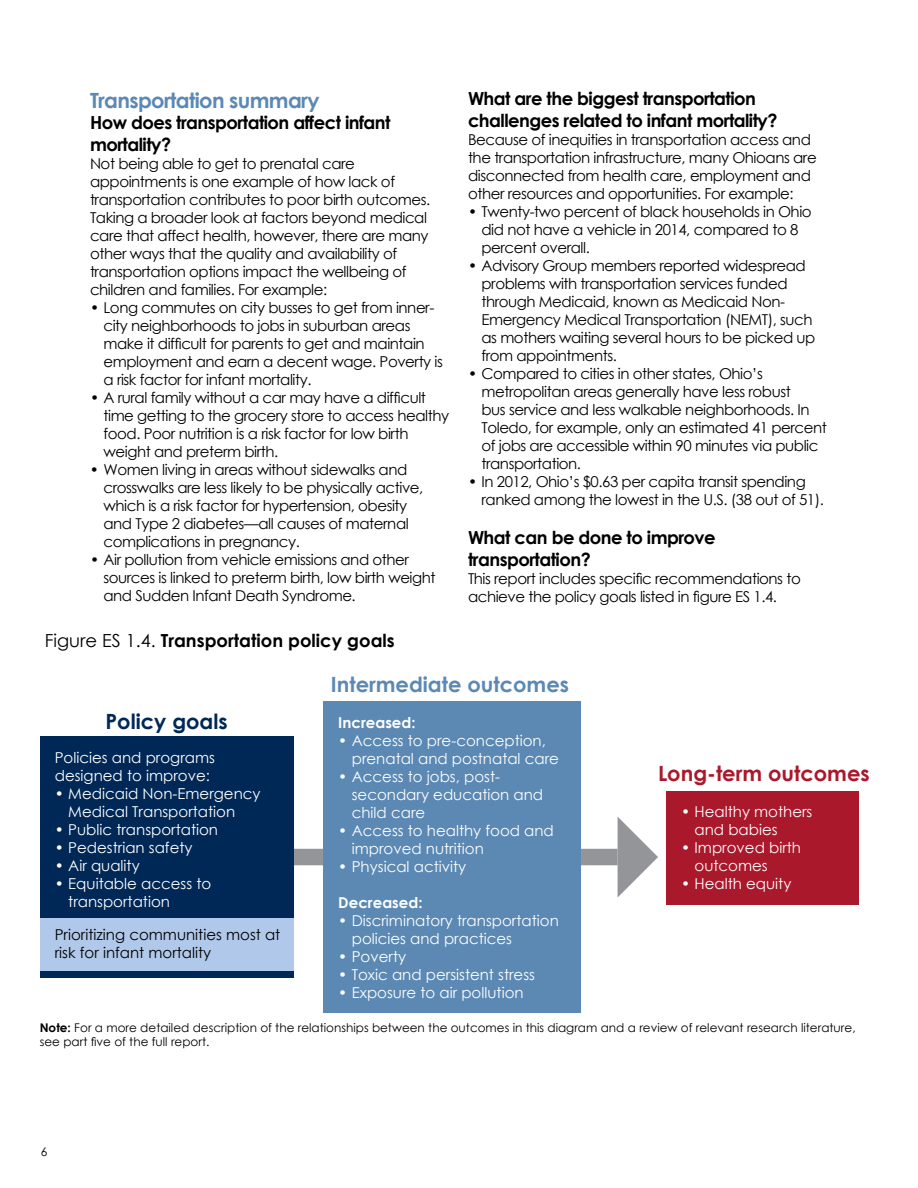
<style>
.page{position:relative;width:918px;height:1188px;background:#fff}
.page>*{position:absolute;margin:0;border:0;box-sizing:border-box;transform-origin:0 0}
.t1{font:700 21px "Century Gothic";letter-spacing:-.03em;color:#5b89b4}
.t2{font:700 21px "Century Gothic";color:#5b89b4}
.t3{font:700 21px "Century Gothic";color:#aa182c}
.t4{font:700 21px "Century Gothic";color:#002856}
.t5{font:700 18px/21.6px "Century Gothic";letter-spacing:-.03em;color:#000}
.t6{font:700 18px "Century Gothic";color:#000}
.t7{font:15px/18px "Century Gothic";letter-spacing:-.03em;color:#000}
.t8{font:15px/18px "Century Gothic";color:#fff}
.t9{font:15px/18px "Century Gothic";color:#000}
.t10{font:700 15px "Century Gothic";color:#fff}
.t11{font:12px/14.4px "Century Gothic";color:#000}
.s1{font-weight:400}
.s2{font-weight:700}
</style>
<div class="page">
<div style="left:286px;top:849px;width:332px;height:16px;background:#939598"></div>
<div style="left:323px;top:701px;width:258px;height:312px;background:#5b89b4"></div>
<div style="left:666px;top:791px;width:193px;height:113px;background:#aa182c"></div>
<svg style="left:618px;top:817px;width:40px;height:80px"></svg>
<div style="left:40px;top:736px;width:254px;height:242px;background:#002856"></div>
<div style="left:40px;top:918px;width:254px;height:53px;background:#b0c8e9"></div>
<h1 class="t1" style="left:90px;top:84px;width:231px">Transportation summary</h1>
<p class="t5" style="left:90px;top:111px;width:302px">How does transportation affect infant mortality?</p>
<p class="t7" style="left:90px;top:154px;width:342px">Not being able to get to prenatal care appointments is one example of how lack of transportation contributes to poor birth outcomes.<br>Taking a broader look at factors beyond medical care that affect health, however, there are many other ways that the quality and availability of transportation options impact the wellbeing of children and families. For example:</p>
<p class="t7" style="left:104px;top:298px;width:341px;text-indent:-14px">• Long commutes on city busses to get from inner&shy;city neighborhoods to jobs in suburban areas make it difficult for parents to get and maintain employment and earn a decent wage. Poverty is a risk factor for infant mortality.</p>
<p class="t7" style="left:104px;top:388px;width:347px;text-indent:-13px">• A rural family without a car may have a difficult time getting to the grocery store to access healthy food. Poor nutrition is a risk factor for low birth weight and preterm birth.</p>
<p class="t7" style="left:104px;top:460px;width:321px;text-indent:-14px">• Women living in areas without sidewalks and crosswalks are less likely to be physically active, which is a risk factor for hypertension, obesity and Type 2 diabetes—all causes of maternal complications in pregnancy.</p>
<p class="t7" style="left:104px;top:550px;width:334px;text-indent:-14px">• Air pollution from vehicle emissions and other sources is linked to preterm birth, low birth weight and Sudden Infant Death Syndrome.</p>
<p class="t6" style="left:45px;top:627px;width:351px"><span class="s1">Figure ES 1.4.</span> Transportation policy goals</p>
<p class="t5" style="left:468px;top:87px;width:311px">What are the biggest transportation challenges related to infant mortality?</p>
<p class="t7" style="left:468px;top:130px;width:350px">Because of inequities in transportation access and the transportation infrastructure, many Ohioans are disconnected from health care, employment and other resources and opportunities. For example:</p>
<p class="t7" style="left:482px;top:202px;width:332px;text-indent:-14px">• Twenty-two percent of black households in Ohio did not have a vehicle in 2014, compared to 8 percent overall.</p>
<p class="t7" style="left:482px;top:256px;width:335px;text-indent:-14px">• Advisory Group members reported widespread problems with transportation services funded through Medicaid, known as Medicaid Non-Emergency Medical Transportation (NEMT), such as mothers waiting several hours to be picked up from appointments.</p>
<p class="t7" style="left:482px;top:364px;width:347px;text-indent:-13px">• Compared to cities in other states, Ohio’s metropolitan areas generally have less robust<br>bus service and less walkable neighborhoods. In Toledo, for example, only an estimated 41 percent of jobs are accessible within 90 minutes via public transportation.</p>
<p class="t7" style="left:482px;top:472px;width:344px;text-indent:-14px">• In 2012, Ohio’s $0.63 per capita transit spending ranked among the lowest in the U.S. (38 out of 51).</p>
<p class="t5" style="left:468px;top:526px;width:249px">What can be done to improve transportation?</p>
<p class="t7" style="left:468px;top:569px;width:334px">This report includes specific recommendations to achieve the policy goals listed in figure ES 1.4.</p>
<h1 class="t2" style="left:331px;top:668px;width:240px">Intermediate outcomes</h1>
<h1 class="t4" style="left:106px;top:705px;width:124px">Policy goals</h1>
<p class="t10" style="left:338px;top:711px;width:79px">Increased:</p>
<p class="t8" style="left:352px;top:731px;width:209px;text-indent:-14px">• Access to pre-conception, prenatal and postnatal care</p>
<p class="t8" style="left:352px;top:767px;width:193px;text-indent:-14px">• Access to jobs, post&shy;secondary education and child care</p>
<p class="t8" style="left:352px;top:821px;width:204px;text-indent:-14px">• Access to healthy food and improved nutrition</p>
<p class="t8" style="left:338px;top:857px;width:129px">• Physical activity</p>
<p class="t10" style="left:338px;top:891px;width:86px">Decreased:</p>
<p class="t8" style="left:352px;top:911px;width:209px;text-indent:-14px">• Discriminatory transportation policies and practices</p>
<p class="t8" style="left:338px;top:947px;width:69px">• Poverty</p>
<p class="t8" style="left:338px;top:965px;width:198px">• Toxic and persistent stress</p>
<p class="t8" style="left:338px;top:983px;width:187px">• Exposure to air pollution</p>
<p class="t8" style="left:55px;top:748px;width:162px">Policies and programs designed to improve:</p>
<p class="t8" style="left:68px;top:784px;width:194px;text-indent:-14px">• Medicaid Non-Emergency<br>Medical Transportation</p>
<p class="t8" style="left:55px;top:820px;width:165px">• Public transportation</p>
<p class="t8" style="left:55px;top:838px;width:139px">• Pedestrian safety</p>
<p class="t8" style="left:55px;top:856px;width:86px">• Air quality</p>
<p class="t8" style="left:68px;top:874px;width:144px;text-indent:-14px">• Equitable access to transportation</p>
<p class="t9" style="left:55px;top:926px;width:227px">Prioritizing communities most at risk for infant mortality</p>
<h1 class="t3" style="left:658px;top:758px;width:213px">Long-term outcomes</h1>
<p class="t8" style="left:695px;top:803px;width:119px;text-indent:-14px">• Healthy mothers and babies</p>
<p class="t8" style="left:695px;top:839px;width:108px;text-indent:-14px">• Improved birth outcomes</p>
<p class="t8" style="left:681px;top:875px;width:112px">• Health equity</p>
<p class="t11" style="left:40px;top:1020px;width:817px"><span class="s2">Note:</span> For a more detailed description of the relationships between the outcomes in this diagram and a review of relevant research literature, see part five of the full report.</p>
<p class="t11" style="left:41px;top:1144px;width:8px">6</p>
</div>
